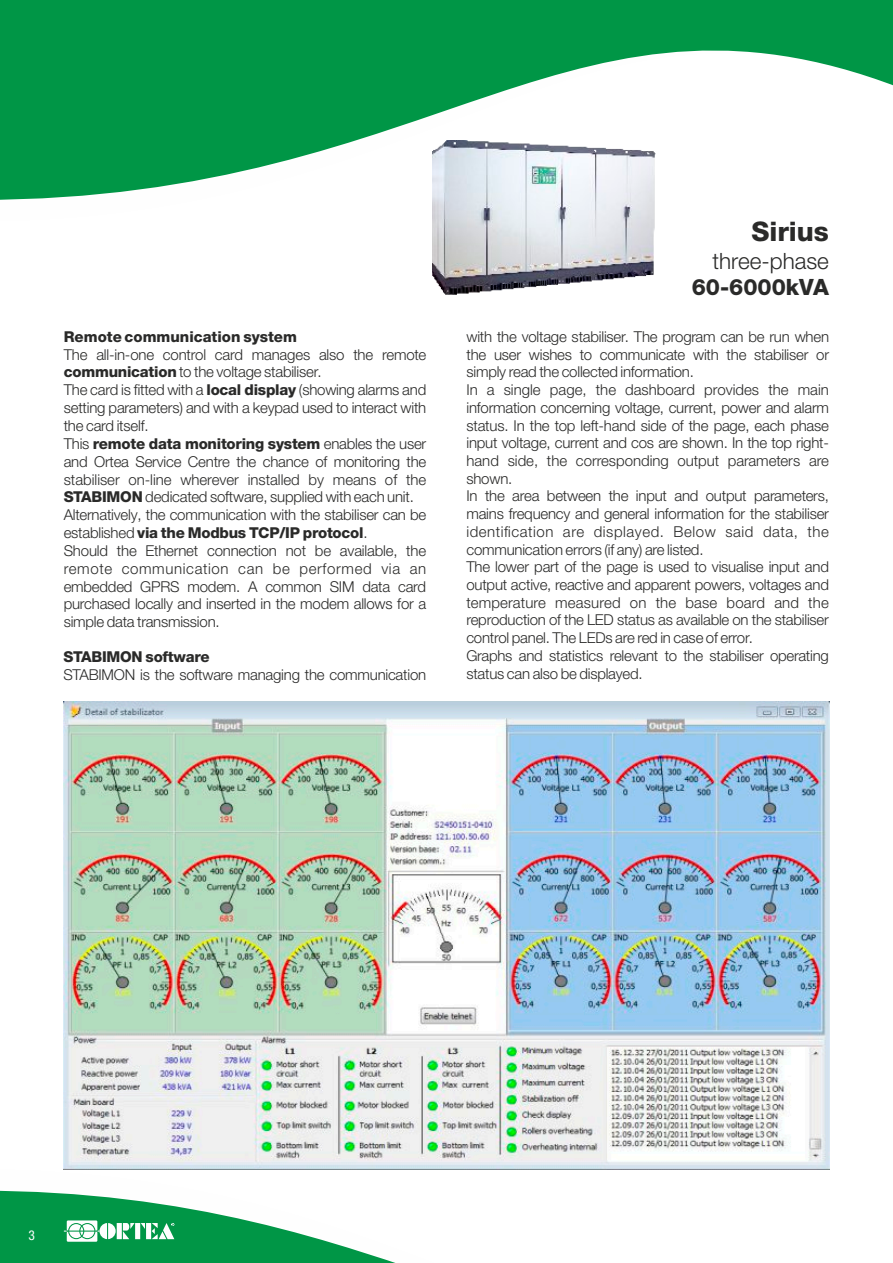
<style>
.page{position:relative;width:893px;height:1263px;background:#fff}
.page>*{position:absolute;margin:0;border:0;box-sizing:border-box;transform-origin:0 0}
.t1{font:800 27px "Helvetica Neue LTW1 G";color:#2a2a29}
.t2{font:300 22.5px "Helvetica Neue LTW1 G";color:#2a2a29}
.t3{font:800 22.5px "Helvetica Neue LTW1 G";color:#2a2a29}
.t4{font:300 15px/17.7px "Helvetica Neue LTW1 G";letter-spacing:-.015em;color:#2a2a29}
.t5{font:800 15px "Helvetica Neue LTW1 G";color:#2a2a29}
.t6{font:condensed 13.5px "Helvetica Neue LTW1 G";color:#fefefe}
.t7{font:700 2.4px "News Gothic BT";color:#fefefe}
.s1{font-weight:800}
</style>
<div class="page">
<svg style="left:0;top:1169px;width:490px;height:22px"></svg>
<svg style="left:0;top:1191px;width:395px;height:72px"></svg>
<svg style="left:0;top:0;width:893px;height:200px;fill:#009646"></svg>
<img style="left:64px;top:702px;width:765px;height:467px">
<img style="left:433px;top:141px;width:222px;height:154px">
<p class="t5" style="left:64px;top:331px;width:235px">Remote communication system</p>
<p class="t4" style="left:64px;top:348px;width:364px">The all-in-one control card manages also the remote <span class="s1">communication</span> to the voltage stabiliser.<br>The card is fitted with a <span class="s1">local display</span> (showing alarms and setting parameters) and with a keypad used to interact with the card itself.<br>This <span class="s1">remote data monitoring system</span> enables the user and Ortea Service Centre the chance of monitoring the stabiliser on-line wherever installed by means of the <span class="s1">STABIMON</span> dedicated software, supplied with each unit.<br>Alternatively, the communication with the stabiliser can be established <span class="s1">via the Modbus TCP/IP protocol</span>.<br>Should the Ethernet connection not be available, the remote communication can be performed via an embedded GPRS modem. A common SIM data card purchased locally and inserted in the modem allows for a simple data transmission.</p>
<p class="t5" style="left:64px;top:651px;width:148px">STABIMON software</p>
<p class="t4" style="left:64px;top:668px;width:364px">STABIMON is the software managing the communication</p>
<h1 class="t1" style="left:751px;top:222px;width:79px">Sirius</h1>
<h2 class="t2" style="left:712px;top:253px;width:118px">three-phase</h2>
<h2 class="t3" style="left:692px;top:279px;width:139px">60-6000kVA</h2>
<p class="t4" style="left:466px;top:330px;width:364px">with the voltage stabiliser. The program can be run when the user wishes to communicate with the stabiliser or simply read the collected information.<br>In a single page, the dashboard provides the main information concerning voltage, current, power and alarm status. In the top left-hand side of the page, each phase input voltage, current and cos are shown. In the top right&shy;hand side, the corresponding output parameters are shown.<br>In the area between the input and output parameters, mains frequency and general information for the stabiliser identification are displayed. Below said data, the communication errors (if any) are listed.<br>The lower part of the page is used to visualise input and output active, reactive and apparent powers, voltages and temperature measured on the base board and the reproduction of the LED status as available on the stabiliser control panel. The LEDs are red in case of error.<br>Graphs and statistics relevant to the stabiliser operating status can also be displayed.</p>
<p class="t6" style="left:29px;top:1230px;width:8px">3</p>
<p class="t7" style="left:172px;top:1223px;width:3px">R</p>
</div>
